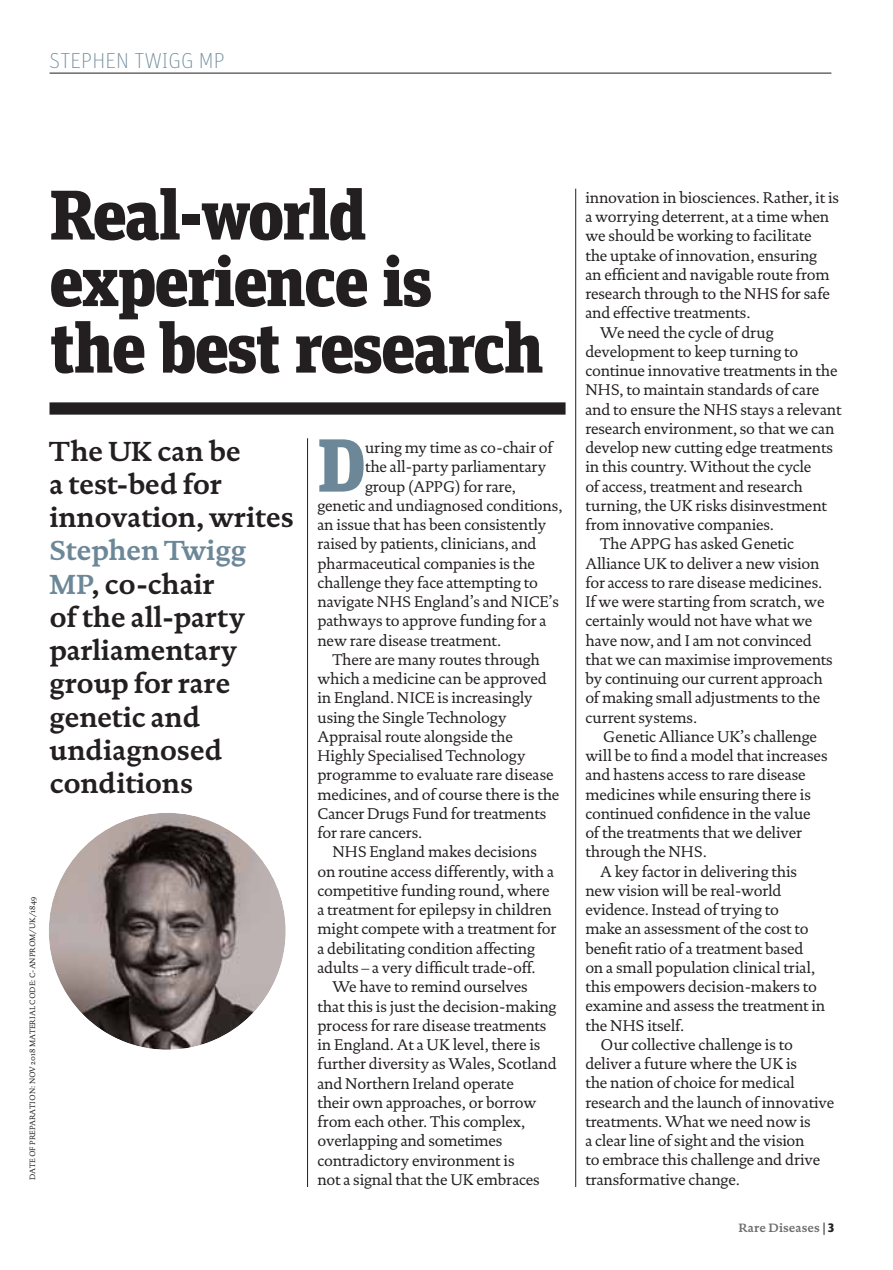
<style>
.page{position:relative;width:893px;height:1270px;background:#fff}
.page>*{position:absolute;margin:0;border:0;box-sizing:border-box;transform-origin:0 0}
.t1{font:900 74.9px "Unit Slab Pro";color:#6c8898}
.t2{font:900 70px/66.5px "Unit Slab Pro";letter-spacing:-.025em;color:#231f20}
.t3{font:700 28px/33.2px "DTL Documenta ST";letter-spacing:-.01em;color:#231f20}
.t4{font:100 21.7px "Unit OT";letter-spacing:.005em;color:#6c8898}
.t5{font:15.75px "DTL Documenta ST";letter-spacing:-.01em;color:#231f20}
.t6{font:700 12.25px "DTL Documenta ST";letter-spacing:.005em;color:#6d6e70}
.t7{font:7.88px "DTL Documenta ST";letter-spacing:-.005em;color:#231f20}
.s1{color:#6c8898}
.s2{font-weight:400;color:#231f20}
.s3{font-family:"Unit Slab Pro";font-weight:900;color:#231f20}
</style>
<div class="page">
<hr style="left:49px;top:73px;width:782px;height:1px;background:#231f20">
<hr style="left:575px;top:189px;width:1px;height:997px;background:#231f20">
<div style="left:49px;top:402px;width:516px;height:12px;background:#231f20"></div>
<hr style="left:307px;top:438px;width:1px;height:748px;background:#231f20">
<svg style="left:113px;top:1036px;width:109px;height:13px"></svg>
<img style="left:49px;top:812px;width:237px;height:237px;border-radius:50%">
<h3 class="t4" style="left:50px;top:48px;width:177px">STEPHEN TWIGG MP</h3>
<p class="t7" style="left:29px;top:1180px;width:285px;rotate:-90deg">DATE OF PREPARATION: NOV 2018 MATERIAL CODE: C-ANPROM/UK/1849</p>
<h2 class="t2" style="left:49px;top:188px;width:496px">Real-world experience is the best research</h2>
<p class="t5" style="left:585px;top:191px;width:255px">innovation in biosciences. Rather, it is</p>
<p class="t5" style="left:585px;top:210px;width:245px">a worrying deterrent, at a time when</p>
<p class="t5" style="left:585px;top:229px;width:228px">we should be working to facilitate</p>
<p class="t5" style="left:585px;top:248px;width:233px">the uptake of innovation, ensuring</p>
<p class="t5" style="left:585px;top:268px;width:246px">an efficient and navigable route from</p>
<p class="t5" style="left:585px;top:287px;width:246px">research through to the NHS for safe</p>
<p class="t5" style="left:585px;top:306px;width:166px">and effective treatments.</p>
<p class="t5" style="left:600px;top:325px;width:175px">We need the cycle of drug</p>
<p class="t5" style="left:585px;top:344px;width:215px">development to keep turning to</p>
<p class="t5" style="left:585px;top:364px;width:254px">continue innovative treatments in the</p>
<p class="t5" style="left:585px;top:383px;width:235px">NHS, to maintain standards of care</p>
<p class="t5" style="left:585px;top:402px;width:258px">and to ensure the NHS stays a relevant</p>
<p class="t5" style="left:585px;top:421px;width:251px">research environment, so that we can</p>
<p class="t5" style="left:585px;top:441px;width:249px">develop new cutting edge treatments</p>
<p class="t5" style="left:585px;top:460px;width:227px">in this country. Without the cycle</p>
<p class="t5" style="left:585px;top:479px;width:219px">of access, treatment and research</p>
<p class="t5" style="left:585px;top:498px;width:243px">turning, the UK risks disinvestment</p>
<p class="t5" style="left:585px;top:518px;width:190px">from innovative companies.</p>
<p class="t5" style="left:600px;top:537px;width:195px">The APPG has asked Genetic</p>
<p class="t5" style="left:585px;top:556px;width:236px">Alliance UK to deliver a new vision</p>
<p class="t5" style="left:585px;top:575px;width:238px">for access to rare disease medicines.</p>
<p class="t5" style="left:585px;top:595px;width:241px">If we were starting from scratch, we</p>
<p class="t5" style="left:585px;top:614px;width:228px">certainly would not have what we</p>
<p class="t5" style="left:585px;top:633px;width:228px">have now, and I am not convinced</p>
<p class="t5" style="left:585px;top:652px;width:249px">that we can maximise improvements</p>
<p class="t5" style="left:585px;top:672px;width:239px">by continuing our current approach</p>
<p class="t5" style="left:585px;top:691px;width:236px">of making small adjustments to the</p>
<p class="t5" style="left:585px;top:710px;width:113px">current systems.</p>
<p class="t5" style="left:603px;top:729px;width:215px">Genetic Alliance UK’s challenge</p>
<p class="t5" style="left:585px;top:749px;width:244px">will be to find a model that increases</p>
<p class="t5" style="left:585px;top:768px;width:222px">and hastens access to rare disease</p>
<p class="t5" style="left:585px;top:787px;width:227px">medicines while ensuring there is</p>
<p class="t5" style="left:585px;top:806px;width:227px">continued confidence in the value</p>
<p class="t5" style="left:585px;top:826px;width:218px">of the treatments that we deliver</p>
<p class="t5" style="left:585px;top:845px;width:123px">through the NHS.</p>
<p class="t5" style="left:600px;top:864px;width:198px">A key factor in delivering this</p>
<p class="t5" style="left:585px;top:883px;width:197px">new vision will be real-world</p>
<p class="t5" style="left:585px;top:903px;width:195px">evidence. Instead of trying to</p>
<p class="t5" style="left:585px;top:922px;width:225px">make an assessment of the cost to</p>
<p class="t5" style="left:585px;top:941px;width:220px">benefit ratio of a treatment based</p>
<p class="t5" style="left:585px;top:960px;width:231px">on a small population clinical trial,</p>
<p class="t5" style="left:585px;top:980px;width:233px">this empowers decision-makers to</p>
<p class="t5" style="left:585px;top:999px;width:241px">examine and assess the treatment in</p>
<p class="t5" style="left:585px;top:1018px;width:100px">the NHS itself.</p>
<p class="t5" style="left:600px;top:1037px;width:194px">Our collective challenge is to</p>
<p class="t5" style="left:585px;top:1057px;width:213px">deliver a future where the UK is</p>
<p class="t5" style="left:585px;top:1076px;width:211px">the nation of choice for medical</p>
<p class="t5" style="left:585px;top:1095px;width:250px">research and the launch of innovative</p>
<p class="t5" style="left:585px;top:1114px;width:227px">treatments. What we need now is</p>
<p class="t5" style="left:585px;top:1134px;width:221px">a clear line of sight and the vision</p>
<p class="t5" style="left:585px;top:1153px;width:236px">to embrace this challenge and drive</p>
<p class="t5" style="left:585px;top:1172px;width:156px">transformative change.</p>
<h3 class="t3" style="left:49px;top:436px;width:246px">The UK can be<br>a test-bed for innovation, writes</h3>
<h3 class="t3" style="left:49px;top:536px;width:198px"><span class="s1">Stephen Twigg<br>MP</span>, co-chair of the all-party parliamentary group for rare genetic and undiagnosed conditions</h3>
<h1 class="t1" style="left:317px;top:438px;width:50px">D</h1>
<p class="t5" style="left:365px;top:441px;width:189px">uring my time as co-chair of</p>
<p class="t5" style="left:365px;top:460px;width:183px">the all-party parliamentary</p>
<p class="t5" style="left:365px;top:479px;width:152px">group (APPG) for rare,</p>
<p class="t5" style="left:317px;top:499px;width:247px">genetic and undiagnosed conditions,</p>
<p class="t5" style="left:317px;top:518px;width:230px">an issue that has been consistently</p>
<p class="t5" style="left:317px;top:537px;width:221px">raised by patients, clinicians, and</p>
<p class="t5" style="left:317px;top:556px;width:219px">pharmaceutical companies is the</p>
<p class="t5" style="left:317px;top:575px;width:222px">challenge they face attempting to</p>
<p class="t5" style="left:317px;top:595px;width:243px">navigate NHS England’s and NICE’s</p>
<p class="t5" style="left:317px;top:614px;width:231px">pathways to approve funding for a</p>
<p class="t5" style="left:317px;top:633px;width:185px">new rare disease treatment.</p>
<p class="t5" style="left:332px;top:652px;width:209px">There are many routes through</p>
<p class="t5" style="left:317px;top:672px;width:231px">which a medicine can be approved</p>
<p class="t5" style="left:317px;top:691px;width:217px">in England. NICE is increasingly</p>
<p class="t5" style="left:317px;top:710px;width:191px">using the Single Technology</p>
<p class="t5" style="left:317px;top:729px;width:197px">Appraisal route alongside the</p>
<p class="t5" style="left:317px;top:749px;width:210px">Highly Specialised Technology</p>
<p class="t5" style="left:317px;top:768px;width:238px">programme to evaluate rare disease</p>
<p class="t5" style="left:317px;top:787px;width:243px">medicines, and of course there is the</p>
<p class="t5" style="left:317px;top:806px;width:230px">Cancer Drugs Fund for treatments</p>
<p class="t5" style="left:317px;top:826px;width:106px">for rare cancers.</p>
<p class="t5" style="left:332px;top:845px;width:206px">NHS England makes decisions</p>
<p class="t5" style="left:317px;top:864px;width:238px">on routine access differently, with a</p>
<p class="t5" style="left:317px;top:883px;width:234px">competitive funding round, where</p>
<p class="t5" style="left:317px;top:903px;width:236px">a treatment for epilepsy in children</p>
<p class="t5" style="left:317px;top:922px;width:240px">might compete with a treatment for</p>
<p class="t5" style="left:317px;top:941px;width:219px">a debilitating condition affecting</p>
<p class="t5" style="left:317px;top:960px;width:220px">adults – a very difficult trade-off.</p>
<p class="t5" style="left:332px;top:980px;width:197px">We have to remind ourselves</p>
<p class="t5" style="left:317px;top:999px;width:240px">that this is just the decision-making</p>
<p class="t5" style="left:317px;top:1018px;width:230px">process for rare disease treatments</p>
<p class="t5" style="left:317px;top:1037px;width:224px">in England. At a UK level, there is</p>
<p class="t5" style="left:317px;top:1057px;width:241px">further diversity as Wales, Scotland</p>
<p class="t5" style="left:317px;top:1076px;width:198px">and Northern Ireland operate</p>
<p class="t5" style="left:317px;top:1095px;width:221px">their own approaches, or borrow</p>
<p class="t5" style="left:317px;top:1114px;width:209px">from each other. This complex,</p>
<p class="t5" style="left:317px;top:1134px;width:186px">overlapping and sometimes</p>
<p class="t5" style="left:317px;top:1153px;width:199px">contradictory environment is</p>
<p class="t5" style="left:317px;top:1172px;width:224px">not a signal that the UK embraces</p>
<p class="t6" style="left:738px;top:1222px;width:97px">Rare Diseases <span class="s2">|</span> <span class="s3">3</span></p>
</div>
